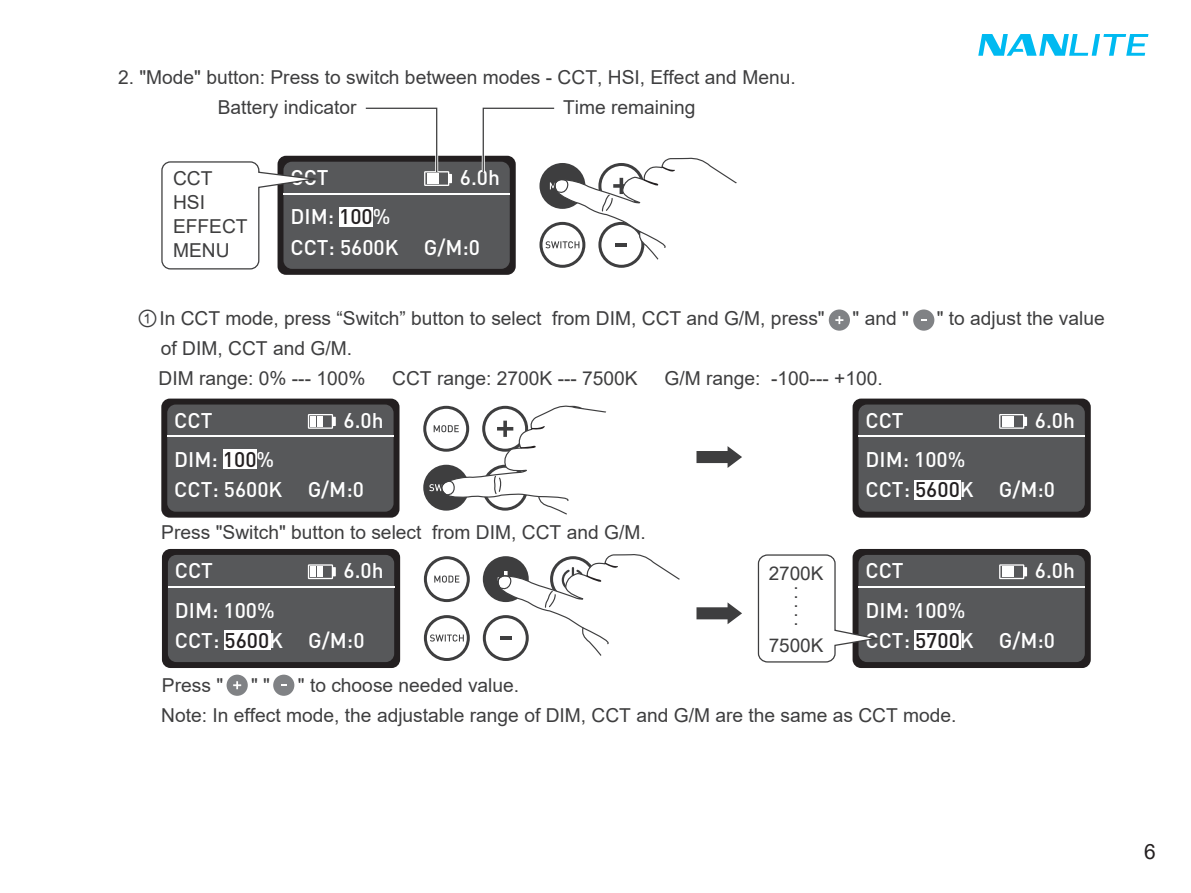
<style>
.page{position:relative;width:1191px;height:893px;background:#fff}
.page>*{position:absolute;margin:0;border:0;box-sizing:border-box;transform-origin:0 0}
.t1{font:500 21px/39.6px "DIN Pro";color:#fff}
.t2{font:21px "Arial";color:#231f20}
.t3{font:19.2px/24px "Arial";color:#3e3e3f}
.t4{font:18.9px/27px "Arial Unicode MS";color:#3e3e3f;text-align:center}
.s1{color:#231f20}
.s2{font-family:"Arial Unicode MS";font-size:21px}
</style>
<div class="page">
<svg style="left:978px;top:34px;width:170px;height:22px"></svg>
<div style="left:852px;top:549px;width:238px;height:119px;background:#231f20;border-radius:9px"></div>
<div style="left:858px;top:555px;width:226px;height:107px;background:#57585a;border-radius:9px"></div>
<hr style="left:858px;top:586px;width:226px;height:2px;background:#fff">
<div style="left:914px;top:630px;width:46px;height:20px;background:#fff"></div>
<div style="left:277px;top:156px;width:239px;height:119px;background:#231f20;border-radius:9px"></div>
<div style="left:283px;top:162px;width:227px;height:107px;background:#57585a;border-radius:9px"></div>
<hr style="left:283px;top:193px;width:227px;height:1px;background:#fff">
<div style="left:339px;top:207px;width:34px;height:19px;background:#fff"></div>
<svg style="left:161px;top:161px;width:162px;height:109px"></svg>
<svg style="left:696px;top:446px;width:46px;height:22px"></svg>
<svg style="left:696px;top:602px;width:46px;height:22px"></svg>
<svg style="left:757px;top:554px;width:120px;height:109px"></svg>
<div style="left:273px;top:675px;width:21px;height:21px;background:#808285;border-radius:50%"></div>
<div style="left:227px;top:675px;width:21px;height:21px;background:#808285;border-radius:50%"></div>
<svg style="left:233px;top:681px;width:8px;height:8px"></svg>
<div style="left:423px;top:406px;width:46px;height:46px;border:3px solid #3e3e3f;border-radius:50%"></div>
<div style="left:425px;top:466px;width:43px;height:43px;background:#3e3e3f;border-radius:50%"></div>
<div style="left:423px;top:465px;width:46px;height:46px;border:3px solid #3e3e3f;border-radius:50%"></div>
<svg style="left:429px;top:405px;width:178px;height:110px"></svg>
<div style="left:424px;top:556px;width:46px;height:46px;border:3px solid #3e3e3f;border-radius:50%"></div>
<div style="left:424px;top:615px;width:46px;height:46px;border:3px solid #3e3e3f;border-radius:50%"></div>
<div style="left:484px;top:558px;width:43px;height:43px;background:#3e3e3f;border-radius:50%"></div>
<div style="left:483px;top:556px;width:46px;height:46px;border:3px solid #3e3e3f;border-radius:50%"></div>
<div style="left:483px;top:615px;width:46px;height:46px;border:3px solid #3e3e3f;border-radius:50%"></div>
<svg style="left:497px;top:554px;width:183px;height:107px"></svg>
<svg style="left:434px;top:575px;width:25px;height:8px"></svg>
<svg style="left:430px;top:634px;width:34px;height:8px"></svg>
<div style="left:161px;top:399px;width:238px;height:119px;background:#231f20;border-radius:9px"></div>
<div style="left:167px;top:405px;width:226px;height:107px;background:#57585a;border-radius:9px"></div>
<hr style="left:167px;top:435px;width:226px;height:2px;background:#fff">
<div style="left:223px;top:450px;width:33px;height:19px;background:#fff"></div>
<div style="left:852px;top:399px;width:238px;height:119px;background:#231f20;border-radius:9px"></div>
<div style="left:858px;top:405px;width:226px;height:107px;background:#57585a;border-radius:9px"></div>
<hr style="left:858px;top:435px;width:226px;height:2px;background:#fff">
<div style="left:914px;top:480px;width:46px;height:19px;background:#fff"></div>
<div style="left:162px;top:549px;width:238px;height:119px;background:#231f20;border-radius:9px"></div>
<div style="left:168px;top:555px;width:226px;height:107px;background:#57585a;border-radius:9px"></div>
<hr style="left:168px;top:586px;width:226px;height:2px;background:#fff">
<div style="left:224px;top:630px;width:46px;height:20px;background:#fff"></div>
<div style="left:913px;top:309px;width:21px;height:22px;background:#808285;border-radius:50%"></div>
<div style="left:828px;top:309px;width:22px;height:22px;background:#808285;border-radius:50%"></div>
<svg style="left:835px;top:316px;width:8px;height:8px"></svg>
<svg style="left:363px;top:107px;width:89px;height:79px"></svg>
<svg style="left:480px;top:107px;width:257px;height:168px"></svg>
<svg style="left:308px;top:414px;width:28px;height:15px"></svg>
<svg style="left:999px;top:414px;width:28px;height:15px"></svg>
<svg style="left:308px;top:564px;width:28px;height:15px"></svg>
<svg style="left:999px;top:564px;width:28px;height:15px"></svg>
<p class="t3" style="left:118px;top:65px;width:679px">2. "Mode" button: Press to switch between modes - CCT, HSI, Effect and Menu.</p>
<p class="t3" style="left:218px;top:95px;width:140px">Battery indicator</p>
<p class="t3" style="left:563px;top:95px;width:134px">Time remaining</p>
<p class="t3" style="left:173px;top:166px;width:76px">CCT<br>HSI<br>EFFECT<br>MENU</p>
<p class="t1" style="left:290px;top:157px;width:40px">CCT</p>
<p class="t1" style="left:290px;top:196px;width:101px">DIM: <span class="s1">100</span>%</p>
<p class="t1" style="left:460px;top:157px;width:42px">6.0h</p>
<p class="t1" style="left:290px;top:226px;width:191px">CCT: 5600K G/M:0</p>
<p class="t3" style="left:137px;top:306px;width:689px"><span class="s2">①</span>In CCT mode, press “Switch” button to select from DIM, CCT and G/M, press"</p>
<p class="t3" style="left:852px;top:306px;width:58px">" and "</p>
<p class="t3" style="left:936px;top:306px;width:169px">" to adjust the value</p>
<p class="t3" style="left:158px;top:333px;width:208px;line-height:30px">of DIM, CCT and G/M.<br>DIM range: 0% --- 100%</p>
<p class="t3" style="left:392px;top:366px;width:247px">CCT range: 2700K --- 7500K</p>
<p class="t3" style="left:664px;top:366px;width:220px">G/M range: -100--- +100.</p>
<p class="t1" style="left:174px;top:399px;width:40px">CCT</p>
<p class="t1" style="left:865px;top:399px;width:101px">CCT<br>DIM: 100%</p>
<p class="t1" style="left:865px;top:469px;width:191px">CCT: <span class="s1">5600</span>K G/M:0</p>
<p class="t1" style="left:343px;top:400px;width:42px">6.0h</p>
<p class="t1" style="left:1034px;top:400px;width:42px">6.0h</p>
<p class="t1" style="left:174px;top:439px;width:101px">DIM: <span class="s1">100</span>%</p>
<p class="t1" style="left:174px;top:469px;width:191px">CCT: 5600K G/M:0</p>
<p class="t3" style="left:161px;top:520px;width:486px">Press "Switch" button to select from DIM, CCT and G/M.</p>
<p class="t1" style="left:175px;top:550px;width:101px">CCT<br>DIM: 100%</p>
<p class="t1" style="left:175px;top:620px;width:191px">CCT: <span class="s1">5600</span>K G/M:0</p>
<p class="t1" style="left:865px;top:550px;width:101px">CCT<br>DIM: 100%</p>
<p class="t1" style="left:865px;top:620px;width:191px">CCT: <span class="s1">5700</span>K G/M:0</p>
<p class="t1" style="left:343px;top:550px;width:42px">6.0h</p>
<p class="t1" style="left:1034px;top:550px;width:42px">6.0h</p>
<p class="t4" style="left:768px;top:559px;width:56px">2700K</p>
<p class="t4" style="left:793px;top:568px;width:7px">.</p>
<p class="t4" style="left:793px;top:577px;width:7px">.</p>
<p class="t4" style="left:793px;top:586px;width:7px">.</p>
<p class="t4" style="left:793px;top:595px;width:7px">.</p>
<p class="t4" style="left:768px;top:604px;width:56px">.<br>7500K</p>
<p class="t3" style="left:162px;top:673px;width:63px">Press "</p>
<p class="t3" style="left:251px;top:673px;width:20px">" "</p>
<p class="t3" style="left:298px;top:673px;width:223px">" to choose needed value.</p>
<p class="t3" style="left:161px;top:703px;width:797px">Note: In effect mode, the adjustable range of DIM, CCT and G/M are the same as CCT mode.</p>
<p class="t2" style="left:1144px;top:837px;width:13px">6</p>
</div>
